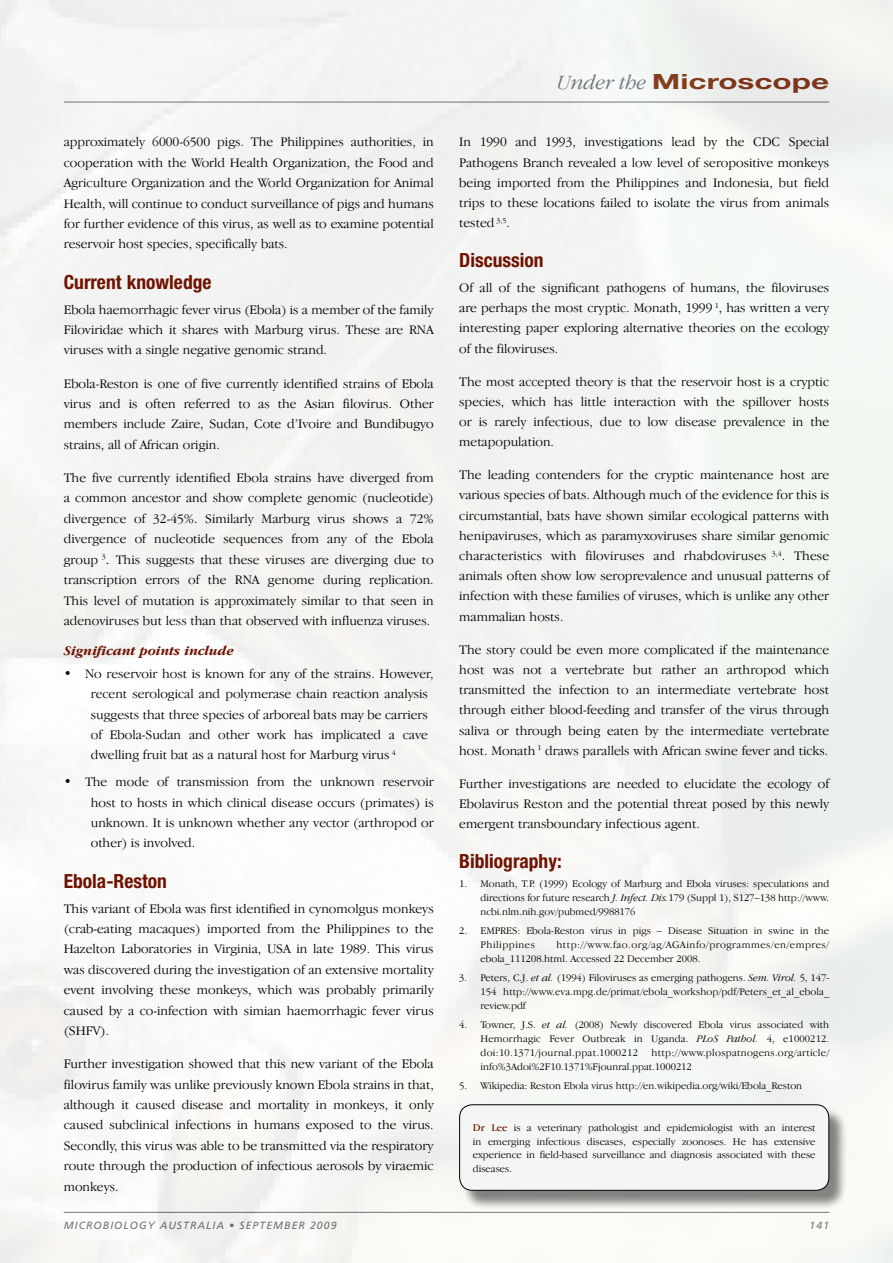
<style>
.page{position:relative;width:893px;height:1263px;background:#fff}
.page>*{position:absolute;margin:0;border:0;box-sizing:border-box;transform-origin:0 0}
.t1{font:700 21px "Helvetica Neue";color:#88391c;scale:1.5 1}
.t2{font:700 condensed 19.5px "Helvetica Neue";color:#6f1200}
.t3{font:300 13.5px/20.4px "Garamond IT Cby BT";color:#000;text-align:justify}
.t4{font:italic 700 13.5px "Garamond IT Cby BT";color:#6f1200}
.t5{font:300 10.5px/14.2px "Garamond IT Cby BT";color:#000;text-align:justify}
.t6{font:300 10.5px/14.2px "Garamond IT Cby BT";letter-spacing:.025em;color:#000}
.t7{font:italic 10.5px "Frutiger";letter-spacing:.1em;color:#6d6f71}
.s1{font-weight:400}
.s2{font-family:"Garamond IT Cby BT";font-weight:300;font-style:italic;color:#6d6f71}
.s3{font-style:italic}
.s4{font-weight:400;color:#6f1200}
</style>
<div class="page">
<div style="left:461px;top:1106px;width:387px;height:103px;background:#000;opacity:.48"></div>
<div style="left:460px;top:1105px;width:369px;height:85px;background:#f4f5f5;border-radius:13px"></div>
<div style="left:459px;top:1104px;width:370px;height:87px;border:1px solid #000;border-radius:13px"></div>
<p class="t3" style="left:64px;top:132px;width:371px">approximately 6000-6500 pigs. The Philippines authorities, in cooperation with the World Health Organization, the Food and Agriculture Organization and the World Organization for Animal Health, will continue to conduct surveillance of pigs and humans for further evidence of this virus, as well as to examine potential reservoir host species, specifically bats.</p>
<h2 class="t2" style="left:64px;top:270px;width:149px">Current knowledge</h2>
<p class="t3" style="left:64px;top:299px;width:371px">Ebola haemorrhagic fever virus (Ebola) is a member of the family Filoviridae which it shares with Marburg virus. These are RNA viruses with a single negative genomic strand.</p>
<p class="t3" style="left:64px;top:373px;width:371px">Ebola-Reston is one of five currently identified strains of Ebola virus and is often referred to as the Asian filovirus. Other members include Zaire, Sudan, Cote d’Ivoire and Bundibugyo strains, all of African origin.</p>
<p class="t3" style="left:64px;top:467px;width:371px">The five currently identified Ebola strains have diverged from a common ancestor and show complete genomic (nucleotide) divergence of 32-45%. Similarly Marburg virus shows a 72% divergence of nucleotide sequences from any of the Ebola group <sup>3</sup><span class="s1">.</span> This suggests that these viruses are diverging due to transcription errors of the RNA genome during replication.<br>This level of mutation is approximately similar to that seen in adenoviruses but less than that observed with influenza viruses.</p>
<p class="t4" style="left:64px;top:643px;width:172px">Significant points include</p>
<p class="t3" style="left:91px;top:663px;width:344px;text-align:left;text-indent:-27px">• No reservoir host is known for any of the strains. However, recent serological and polymerase chain reaction analysis suggests that three species of arboreal bats may be carriers of Ebola-Sudan and other work has implicated a cave dwelling fruit bat as a natural host for Marburg virus <sup>4</sup></p>
<p class="t3" style="left:91px;top:771px;width:344px;text-indent:-27px">• The mode of transmission from the unknown reservoir host to hosts in which clinical disease occurs (primates) is unknown. It is unknown whether any vector (arthropod or other) is involved.</p>
<h2 class="t2" style="left:64px;top:869px;width:105px">Ebola-Reston</h2>
<p class="t3" style="left:64px;top:898px;width:371px">This variant of Ebola was first identified in cynomolgus monkeys (crab-eating macaques) imported from the Philippines to the Hazelton Laboratories in Virginia, USA in late 1989. This virus was discovered during the investigation of an extensive mortality event involving these monkeys, which was probably primarily caused by a co-infection with simian haemorrhagic fever virus (SHFV).</p>
<p class="t3" style="left:64px;top:1053px;width:371px">Further investigation showed that this new variant of the Ebola filovirus family was unlike previously known Ebola strains in that, although it caused disease and mortality in monkeys, it only caused subclinical infections in humans exposed to the virus.<br>Secondly, this virus was able to be transmitted via the respiratory route through the production of infectious aerosols by viraemic monkeys.</p>
<h1 class="t1" style="left:557px;top:68px;width:183px"><span class="s2">Under the</span> Microscope</h1>
<p class="t3" style="left:459px;top:132px;width:371px">In 1990 and 1993, investigations lead by the CDC Special Pathogens Branch revealed a low level of seropositive monkeys being imported from the Philippines and Indonesia, but field trips to these locations failed to isolate the virus from animals tested <sup>3,5</sup>.</p>
<h2 class="t2" style="left:459px;top:249px;width:86px">Discussion</h2>
<p class="t3" style="left:459px;top:277px;width:371px">Of all of the significant pathogens of humans, the filoviruses are perhaps the most cryptic. Monath, 1999 <sup>1</sup>, has written a very interesting paper exploring alternative theories on the ecology of the filoviruses.</p>
<p class="t3" style="left:459px;top:371px;width:371px">The most accepted theory is that the reservoir host is a cryptic species, which has little interaction with the spillover hosts or is rarely infectious, due to low disease prevalence in the metapopulation.</p>
<p class="t3" style="left:459px;top:464px;width:371px">The leading contenders for the cryptic maintenance host are various species of bats. Although much of the evidence for this is circumstantial, bats have shown similar ecological patterns with henipaviruses, which as paramyxoviruses share similar genomic characteristics with filoviruses and rhabdoviruses <sup>3,4</sup>. These animals often show low seroprevalence and unusual patterns of infection with these families of viruses, which is unlike any other mammalian hosts.</p>
<p class="t3" style="left:459px;top:639px;width:371px">The story could be even more complicated if the maintenance host was not a vertebrate but rather an arthropod which transmitted the infection to an intermediate vertebrate host through either blood-feeding and transfer of the virus through saliva or through being eaten by the intermediate vertebrate host. Monath <sup>1</sup> draws parallels with African swine fever and ticks.</p>
<p class="t3" style="left:459px;top:773px;width:371px">Further investigations are needed to elucidate the ecology of Ebolavirus Reston and the potential threat posed by this newly emergent transboundary infectious agent.</p>
<h2 class="t2" style="left:459px;top:850px;width:104px">Bibliography:</h2>
<p class="t5" style="left:480px;top:876px;width:350px;text-indent:-21px">1. Monath, T.P. (1999) Ecology of Marburg and Ebola viruses: speculations and directions for future research <span class="s3">J. Infect. Dis.</span>179 (Suppl 1), S127–138 http://www. ncbi.nlm.nih.gov/pubmed/9988176</p>
<p class="t5" style="left:480px;top:923px;width:350px;text-indent:-21px">2. EMPRES: Ebola-Reston virus in pigs – Disease Situation in swine in the<br>Philippines</p>
<p class="t6" style="left:480px;top:937px;width:350px;text-indent:76px">http://www.fao.org/ag/AGAinfo/programmes/en/empres/ ebola_111208.html. Accessed 22 December 2008.</p>
<p class="t5" style="left:480px;top:970px;width:350px;text-indent:-21px">3. Peters, C.J. <span class="s3">et al.</span> (1994) Filoviruses as emerging pathogens. <span class="s3">Sem. Virol.</span> 5, 147- 154 http://www.eva.mpg.de/primat/ebola_workshop/pdf/Peters_et_al_ebola_ review.pdf</p>
<p class="t5" style="left:480px;top:1017px;width:350px;text-indent:-21px">4. Towner, J.S. <span class="s3">et al.</span> (2008) Newly discovered Ebola virus associated with Hemorrhagic Fever Outbreak in Uganda. <span class="s3">PLoS Pathol.</span> 4, e1000212. doi:10.1371/journal.ppat.1000212</p>
<p class="t5" style="left:480px;top:1045px;width:350px;text-indent:171px">http://www.plospatnogens.org/article/ info%3Adoi%2F10.1371%Fjounral.ppat.1000212</p>
<p class="t5" style="left:459px;top:1078px;width:344px">5. Wikipedia: Reston Ebola virus http://en.wikipedia.org/wiki/Ebola_Reston</p>
<p class="t5" style="left:473px;top:1121px;width:344px;line-height:13.5px"><span class="s4">Dr Lee</span> is a veterinary pathologist and epidemiologist with an interest in emerging infectious diseases, especially zoonoses. He has extensive experience in field-based surveillance and diagnosis associated with these diseases.</p>
<p class="t7" style="left:64px;top:1219px;width:274px">MICROBIOLOGY AUSTRALIA • SEPTEMBER 2009</p>
<p class="t7" style="left:810px;top:1219px;width:21px">141</p>
</div>
